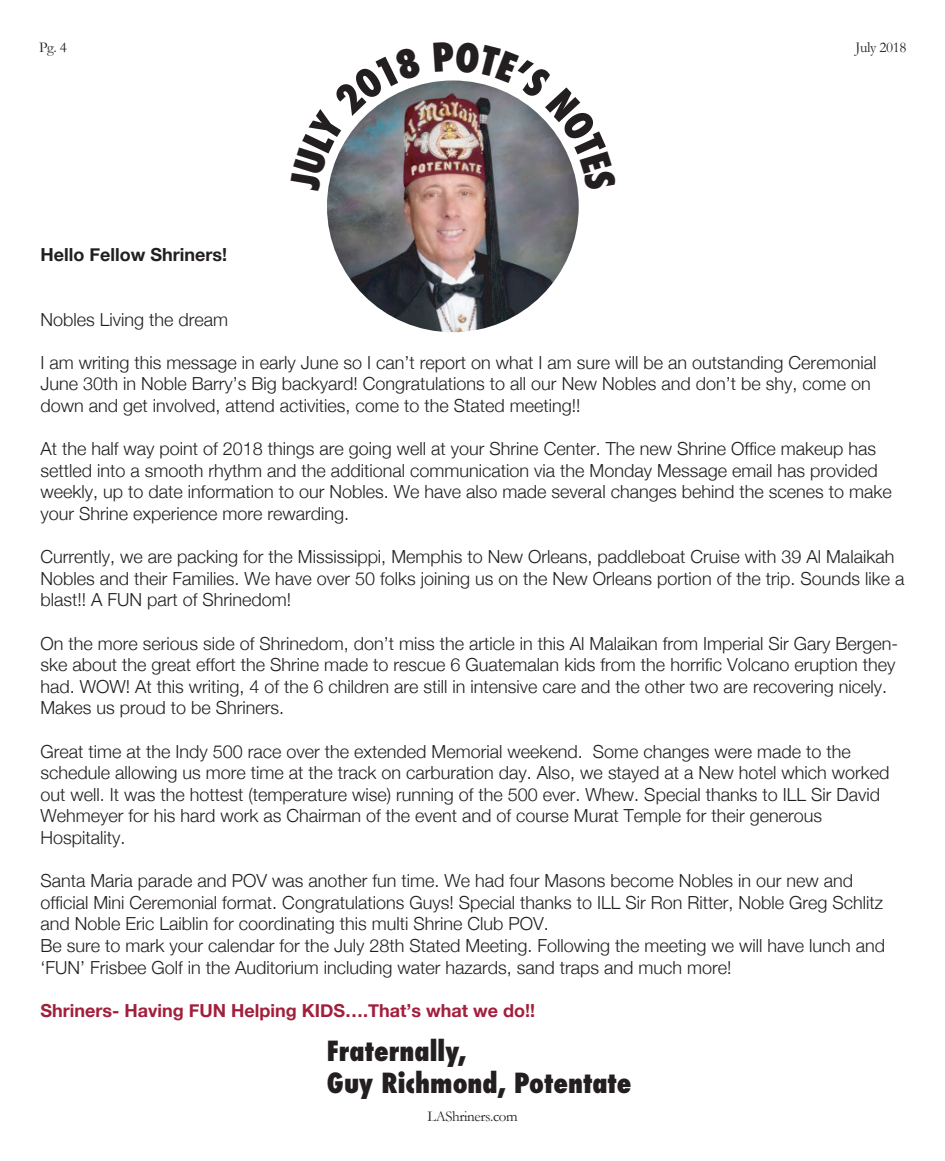
<style>
.page{position:relative;width:945px;height:1161px;background:#fff}
.page>*{position:absolute;margin:0;border:0;box-sizing:border-box;transform-origin:0 0}
.t1{font:800 condensed 27px/32.4px "Futura";color:#231f20}
.t2{font:300 18px/21.6px "Helvetica Neue";color:#231f20}
.t3{font:700 18px "Helvetica Neue";color:#a21f3c}
.t4{font:700 18px "Helvetica Neue";color:#231f20}
.t5{font:15px "Garamond";letter-spacing:-.025em;color:#231f20}
</style>
<div class="page">
<img style="left:327px;top:80px;width:252px;height:252px;border-radius:126px">
<svg style="left:328px;top:84px;width:94px;height:108px"></svg>
<img style="left:433px;top:80px;width:145px;height:111px">
<p class="t5" style="left:39px;top:38px;width:29px">Pg. 4</p>
<p class="t4" style="left:40px;top:240px;width:188px">Hello Fellow Shriners!</p>
<p class="t5" style="left:855px;top:38px;width:52px">July 2018</p>
<p class="t2" style="left:40px;top:307px;width:189px">Nobles Living the dream</p>
<p class="t2" style="left:40px;top:350px;width:837px">I am writing this message in early June so I can’t report on what I am sure will be an outstanding Ceremonial<br>June 30th in Noble Barry’s Big backyard! Congratulations to all our New Nobles and don’t be shy, come on down and get involved, attend activities, come to the Stated meeting!!</p>
<p class="t2" style="left:40px;top:437px;width:853px">At the half way point of 2018 things are going well at your Shrine Center. The new Shrine Office makeup has settled into a smooth rhythm and the additional communication via the Monday Message email has provided weekly, up to date information to our Nobles. We have also made several changes behind the scenes to make your Shrine experience more rewarding.</p>
<p class="t2" style="left:40px;top:545px;width:865px">Currently, we are packing for the Mississippi, Memphis to New Orleans, paddleboat Cruise with 39 Al Malaikah<br>Nobles and their Families. We have over 50 folks joining us on the New Orleans portion of the trip. Sounds like a blast!! A FUN part of Shrinedom!</p>
<p class="t2" style="left:40px;top:631px;width:859px">On the more serious side of Shrinedom, don’t miss the article in this Al Malaikan from Imperial Sir Gary Bergen&shy;ske about the great effort the Shrine made to rescue 6 Guatemalan kids from the horrific Volcano eruption they had. WOW! At this writing, 4 of the 6 children are still in intensive care and the other two are recovering nicely.<br>Makes us proud to be Shriners.</p>
<p class="t2" style="left:40px;top:739px;width:850px">Great time at the Indy 500 race over the extended Memorial weekend. Some changes were made to the schedule allowing us more time at the track on carburation day. Also, we stayed at a New hotel which worked out well. It was the hottest (temperature wise) running of the 500 ever. Whew. Special thanks to ILL Sir David Wehmeyer for his hard work as Chairman of the event and of course Murat Temple for their generous Hospitality.</p>
<p class="t2" style="left:40px;top:869px;width:846px">Santa Maria parade and POV was another fun time. We had four Masons become Nobles in our new and official Mini Ceremonial format. Congratulations Guys! Special thanks to ILL Sir Ron Ritter, Noble Greg Schlitz and Noble Eric Laiblin for coordinating this multi Shrine Club POV.<br>Be sure to mark your calendar for the July 28th Stated Meeting. Following the meeting we will have lunch and ‘FUN’ Frisbee Golf in the Auditorium including water hazards, sand traps and much more!</p>
<p class="t3" style="left:40px;top:996px;width:496px">Shriners- Having FUN Helping KIDS….That’s what we do!!</p>
<h1 class="t1" style="left:327px;top:1035px;width:306px">Fraternally,<br>Guy Richmond, Potentate</h1>
<p class="t5" style="left:427px;top:1108px;width:92px">LAShriners.com</p>
</div>
